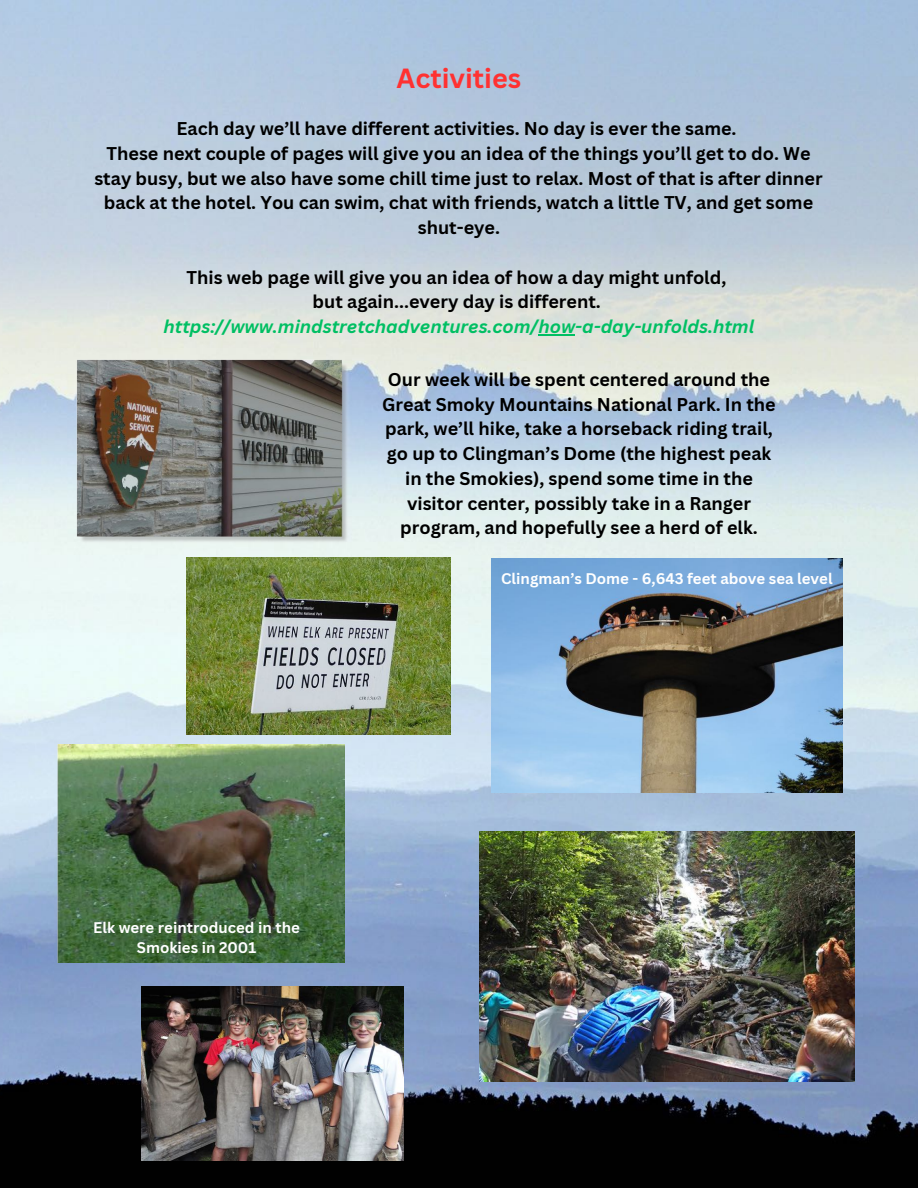
<style>
.page{position:relative;width:918px;height:1188px;background:#fff}
.page>*{position:absolute;margin:0;border:0;box-sizing:border-box;transform-origin:0 0}
.t1{font:700 27px "Canva Sans";color:#ff3131}
.t2{font:700 18px/24.8px "Canva Sans";color:#000;text-align:center}
.t3{font:italic 700 18px "Canva Sans";color:#00bf63}
.t4{font:700 15px/20.2px "Canva Sans";color:#fff;text-align:center}
</style>
<div class="page">
<img style="left:0;top:0;width:918px;height:1188px">
<img style="left:73px;top:360px;width:281px;height:186px">
<img style="left:186px;top:557px;width:265px;height:177px">
<img style="left:49px;top:744px;width:295px;height:218px">
<img style="left:492px;top:559px;width:351px;height:234px">
<img style="left:479px;top:831px;width:375px;height:250px">
<img style="left:141px;top:986px;width:263px;height:175px">
<hr style="left:538px;top:334px;width:37px;height:1px;background:#00bf63">
<p class="t1" style="left:397px;top:59px;width:126px">Activities</p>
<p class="t2" style="left:176px;top:116px;width:562px">Each day we’ll have different activities. No day is ever the same.</p>
<p class="t2" style="left:94px;top:141px;width:730px">These next couple of pages will give you an idea of the things you’ll get to do. We stay busy, but we also have some chill time just to relax. Most of that is after dinner back at the hotel. You can swim, chat with friends, watch a little TV, and get some shut-eye.</p>
<p class="t2" style="left:187px;top:264px;width:541px">This web page will give you an idea of how a day might unfold,</p>
<p class="t2" style="left:313px;top:289px;width:290px">but again...every day is different.</p>
<p class="t3" style="left:164px;top:314px;width:592px">https://www.mindstretchadventures.com/how-a-day-unfolds.html</p>
<p class="t2" style="left:382px;top:366px;width:395px">Our week will be spent centered around the Great Smoky Mountains National Park. In the park, we’ll hike, take a horseback riding trail, go up to Clingman’s Dome (the highest peak in the Smokies), spend some time in the visitor center, possibly take in a Ranger program, and hopefully see a herd of elk.</p>
<p class="t4" style="left:501px;top:568px;width:333px">Clingman’s Dome - 6,643 feet above sea level</p>
<p class="t4" style="left:93px;top:917px;width:208px">Elk were reintroduced in the<br>Smokies in 2001</p>
</div>
